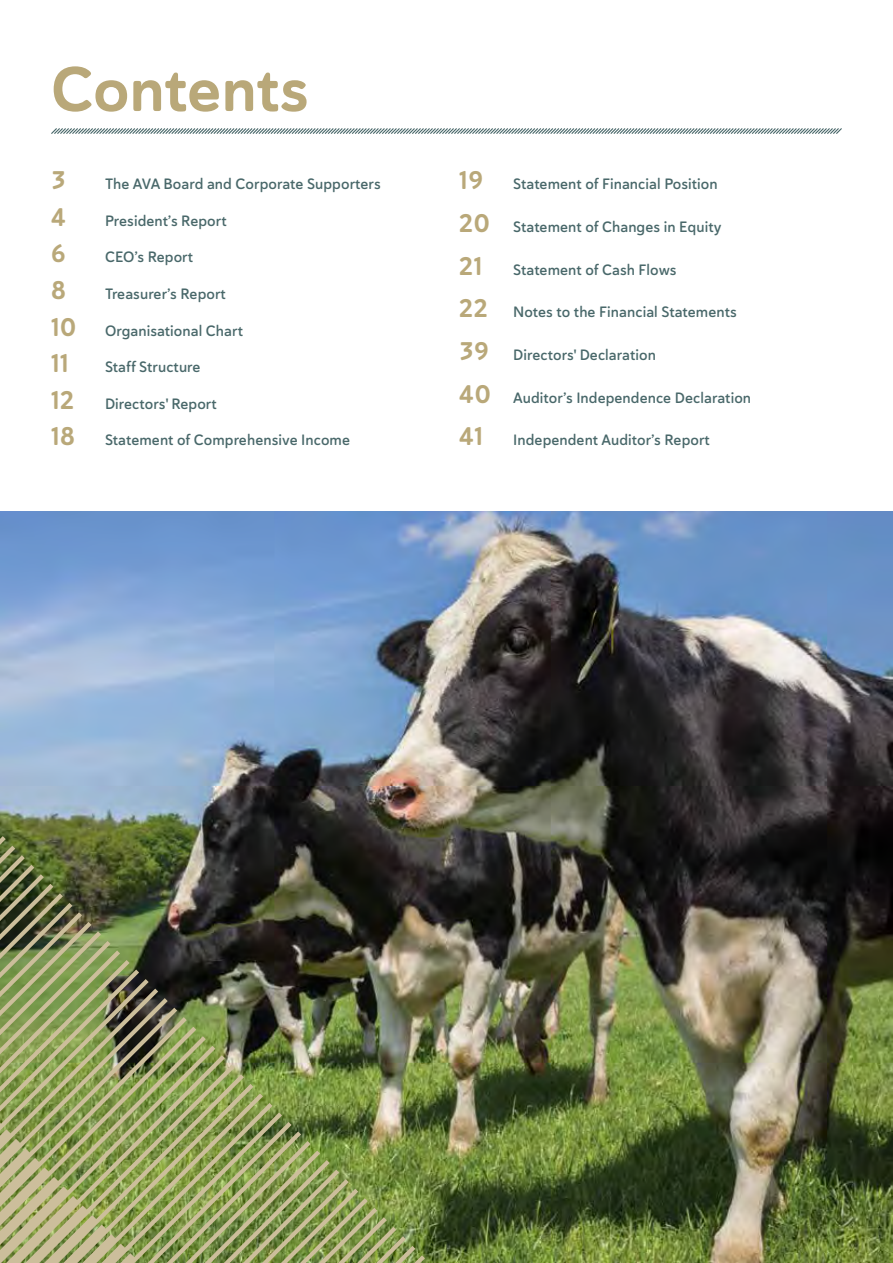
<style>
.page{position:relative;width:893px;height:1263px;background:#fff}
.page>*{position:absolute;margin:0;border:0;box-sizing:border-box;transform-origin:0 0}
.t1{font:63px "Haboro Soft Nor Bol";letter-spacing:-.005em;color:#b9a879}
.t2{font:25.5px "Haboro Soft Nor Bol";color:#b9a879}
.t3{font:15px "Haboro Soft Nor Dem";letter-spacing:.005em;color:#49686a}
.s1{font-family:"Haboro Soft Nor Bol";font-size:25.5px;color:#b9a879}
</style>
<div class="page">
<img style="left:0;top:511px;width:893px;height:752px">
<img style="left:0;top:836px;width:425px;height:427px">
<svg style="left:51px;top:128px;width:791px;height:6px;background:#abb9ba"></svg>
<h1 class="t1" style="left:51px;top:48px;width:259px">Contents</h1>
<h2 class="t2" style="left:51px;top:164px;width:16px">3</h2>
<p class="t3" style="left:105px;top:174px;width:277px">The AVA Board and Corporate Supporters</p>
<h2 class="t2" style="left:51px;top:200px;width:16px">4</h2>
<p class="t3" style="left:105px;top:211px;width:123px">President’s Report</p>
<h2 class="t2" style="left:51px;top:237px;width:16px">6</h2>
<p class="t3" style="left:105px;top:248px;width:90px">CEO’s Report</p>
<h2 class="t2" style="left:51px;top:274px;width:16px">8</h2>
<p class="t3" style="left:105px;top:284px;width:122px">Treasurer’s Report</p>
<p class="t3" style="left:51px;top:321px;width:194px"><span class="s1">10</span> Organisational Chart</p>
<h2 class="t2" style="left:51px;top:347px;width:19px">11</h2>
<p class="t3" style="left:105px;top:357px;width:97px">Staff Structure</p>
<p class="t3" style="left:51px;top:394px;width:167px"><span class="s1">12</span> Directors' Report</p>
<p class="t3" style="left:51px;top:431px;width:301px"><span class="s1">18</span> Statement of Comprehensive Income</p>
<p class="t3" style="left:459px;top:174px;width:260px"><span class="s1">19</span> Statement of Financial Position</p>
<p class="t3" style="left:459px;top:217px;width:264px"><span class="s1">20</span> Statement of Changes in Equity</p>
<p class="t3" style="left:459px;top:260px;width:219px"><span class="s1">21</span> Statement of Cash Flows</p>
<p class="t3" style="left:459px;top:302px;width:279px"><span class="s1">22</span> Notes to the Financial Statements</p>
<p class="t3" style="left:459px;top:345px;width:198px"><span class="s1">39</span> Directors' Declaration</p>
<p class="t3" style="left:459px;top:388px;width:293px"><span class="s1">40</span> Auditor’s Independence Declaration</p>
<p class="t3" style="left:459px;top:431px;width:252px"><span class="s1">41</span> Independent Auditor’s Report</p>
</div>
